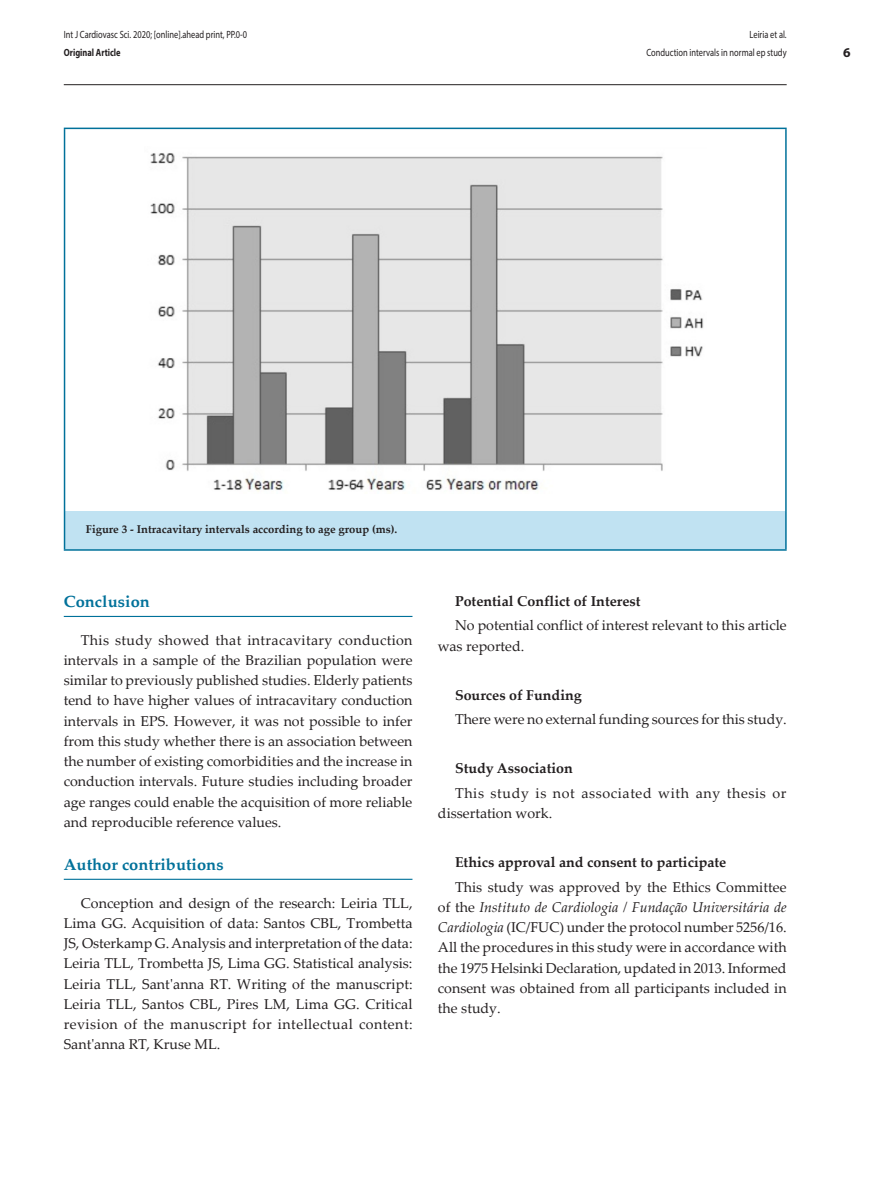
<style>
.page{position:relative;width:893px;height:1191px;background:#fff}
.page>*{position:absolute;margin:0;border:0;box-sizing:border-box;transform-origin:0 0}
._1_-_Titulo-materia{font:700 16.5px "Palatino";color:#00719a}
._4_-_Texto-Basico{font:14.25px/20.2px "Palatino Linotype";color:#231f20;text-align:justify}
._4_-_Texto-Basico-2{font:700 14.25px "Palatino Linotype";color:#231f20}
._4_-_Texto-Basico-3{font:14.25px/20.2px "Palatino Linotype";letter-spacing:.045em;color:#231f20}
.t1{font:700 13.5px "Myriad Pro";color:#231f20}
._7_-_Legenda-figura{font:700 11.25px "Palatino Linotype";color:#231f20}
.t2{font:10.5px/18px "Myriad Pro";color:#231f20;text-align:right;scale:.8 1}
.t3{font:700 10.5px "Myriad Pro";color:#231f20;scale:.8 1}
.s1{font-style:italic}
</style>
<div class="page">
<hr style="left:64px;top:84px;width:723px;height:1px;background:#231f20">
<hr style="left:64px;top:616px;width:348px;height:1px;background:#00719a">
<hr style="left:64px;top:878px;width:348px;height:2px;background:#00719a">
<div style="left:65px;top:512px;width:721px;height:38px;background:#c0e2f2"></div>
<hr style="left:64px;top:512px;width:1px;height:37px;background:#00719a">
<hr style="left:785px;top:512px;width:2px;height:37px;background:#00719a">
<hr style="left:64px;top:549px;width:723px;height:2px;background:#00719a">
<hr style="left:64px;top:128px;width:723px;height:1px;background:#00719a">
<hr style="left:64px;top:129px;width:1px;height:383px;background:#00719a">
<hr style="left:785px;top:129px;width:2px;height:383px;background:#00719a">
<img style="left:150px;top:153px;width:554px;height:339px">
<p class="t2" style="left:64px;top:25px;width:231px">Int J Cardiovasc Sci. 2020; [online].ahead print, PP.0-0</p>
<p class="t3" style="left:64px;top:45px;width:73px">Original Article</p>
<p class="t2" style="left:646px;top:25px;width:177px">Leiria et al.<br>Conduction intervals in normal ep study</p>
<p class="t1" style="left:843px;top:44px;width:9px">6</p>
<p class="_7_-_Legenda-figura" style="left:86px;top:521px;width:313px">Figure 3 - Intracavitary intervals according to age group (ms).</p>
<p class="_1_-_Titulo-materia" style="left:64px;top:592px;width:88px">Conclusion</p>
<p class="_4_-_Texto-Basico" style="left:64px;top:629px;width:350px;text-indent:17px">This study showed that intracavitary conduction intervals in a sample of the Brazilian population were similar to previously published studies. Elderly patients tend to have higher values of intracavitary conduction intervals in EPS. However, it was not possible to infer from this study whether there is an association between the number of existing comorbidities and the increase in conduction intervals. Future studies including broader age ranges could enable the acquisition of more reliable and reproducible reference values.</p>
<p class="_1_-_Titulo-materia" style="left:64px;top:855px;width:161px">Author contributions</p>
<p class="_4_-_Texto-Basico" style="left:64px;top:892px;width:350px;text-indent:17px">Conception and design of the research: Leiria TLL, Lima GG. Acquisition of data: Santos CBL, Trombetta JS, Osterkamp G. Analysis and interpretation of the data:<br>Leiria TLL, Trombetta JS, Lima GG. Statistical analysis:<br>Leiria TLL, Sant'anna RT. Writing of the manuscript:<br>Leiria TLL, Santos CBL, Pires LM, Lima GG. Critical revision of the manuscript for intellectual content:<br>Sant'anna RT, Kruse ML.</p>
<p class="_4_-_Texto-Basico-2" style="left:455px;top:591px;width:187px">Potential Conflict of Interest</p>
<p class="_4_-_Texto-Basico" style="left:438px;top:615px;width:350px;text-indent:17px">No potential conflict of interest relevant to this article was reported.</p>
<p class="_4_-_Texto-Basico-2" style="left:455px;top:684px;width:128px">Sources of Funding</p>
<p class="_4_-_Texto-Basico" style="left:455px;top:708px;width:333px">There were no external funding sources for this study.</p>
<p class="_4_-_Texto-Basico-2" style="left:455px;top:758px;width:119px">Study Association</p>
<p class="_4_-_Texto-Basico-3" style="left:438px;top:782px;width:350px;text-indent:17px">This study is not associated with any thesis or dissertation work.</p>
<p class="_4_-_Texto-Basico-2" style="left:455px;top:852px;width:273px">Ethics approval and consent to participate</p>
<p class="_4_-_Texto-Basico" style="left:438px;top:876px;width:350px;text-indent:17px">This study was approved by the Ethics Committee of the <span class="s1">Instituto de Cardiologia / Fundação Universitária de Cardiologia</span> (IC/FUC) under the protocol number 5256/16.<br>All the procedures in this study were in accordance with the 1975 Helsinki Declaration, updated in 2013. Informed consent was obtained from all participants included in the study.</p>
</div>
